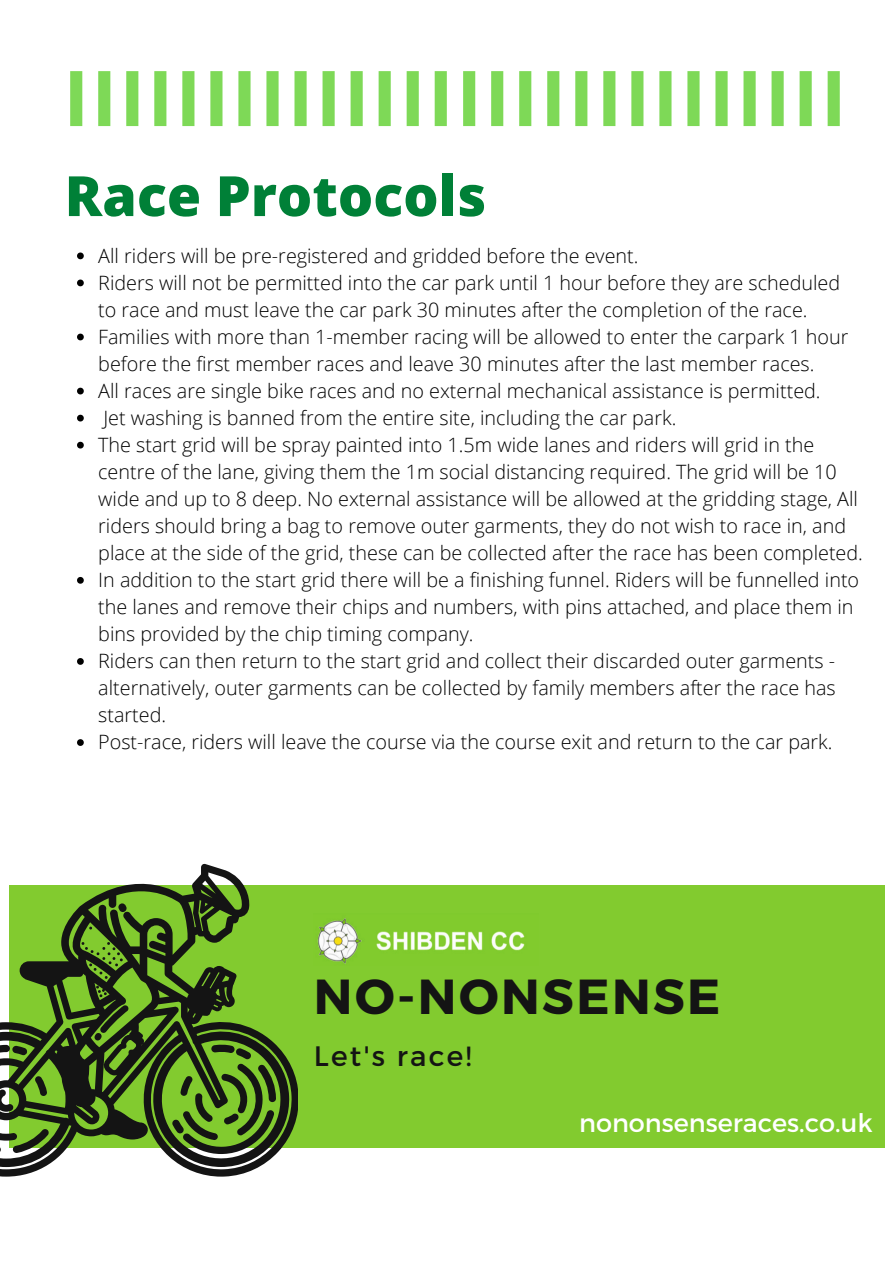
<style>
.page{position:relative;width:894px;height:1264px;background:#fff}
.page>*{position:absolute;margin:0;border:0;box-sizing:border-box;transform-origin:0 0}
.t1{font:800 55.5px "Open Sans";color:#008037}
.t2{font:700 49.2px "Montserrat";letter-spacing:.05em;color:#141414}
.t3{font:28.05px "Montserrat";letter-spacing:.08em;color:#141414}
.t4{font:25.5px "Montserrat";color:#fff}
.t5{font:300 19.8px/27px "Open Sans";color:#000}
</style>
<div class="page">
<div style="left:10px;top:884px;width:875px;height:263px;background:#82cb2f"></div>
<svg style="left:0;top:863px;width:297px;height:313px"></svg>
<svg style="left:0;top:1044px;width:49px;height:109px"></svg>
<svg style="left:96px;top:985px;width:11px;height:12px"></svg>
<svg style="left:82px;top:942px;width:41px;height:36px"></svg>
<svg style="left:70px;top:71px;width:376px;height:55px"></svg>
<svg style="left:463px;top:71px;width:376px;height:55px"></svg>
<img style="left:317px;top:918px;width:208px;height:46px">
<svg style="left:77px;top:252px;width:7px;height:7px"></svg>
<svg style="left:77px;top:279px;width:7px;height:7px"></svg>
<svg style="left:77px;top:333px;width:7px;height:7px"></svg>
<svg style="left:77px;top:388px;width:7px;height:6px"></svg>
<svg style="left:77px;top:415px;width:7px;height:6px"></svg>
<svg style="left:77px;top:442px;width:7px;height:6px"></svg>
<svg style="left:77px;top:577px;width:7px;height:6px"></svg>
<svg style="left:77px;top:658px;width:7px;height:6px"></svg>
<svg style="left:77px;top:739px;width:7px;height:7px"></svg>
<p class="t1" style="left:65px;top:157px;width:423px">Race Protocols</p>
<p class="t5" style="left:98px;top:241px;width:541px">All riders will be pre-registered and gridded before the event.</p>
<p class="t5" style="left:98px;top:268px;width:743px">Riders will not be permitted into the car park until 1 hour before they are scheduled to race and must leave the car park 30 minutes after the completion of the race.</p>
<p class="t5" style="left:98px;top:322px;width:751px">Families with more than 1-member racing will be allowed to enter the carpark 1 hour before the first member races and leave 30 minutes after the last member races.</p>
<p class="t5" style="left:98px;top:376px;width:723px">All races are single bike races and no external mechanical assistance is permitted.</p>
<p class="t5" style="left:103px;top:403px;width:574px">Jet washing is banned from the entire site, including the car park.</p>
<p class="t5" style="left:98px;top:431px;width:766px">The start grid will be spray painted into 1.5m wide lanes and riders will grid in the centre of the lane, giving them the 1m social distancing required. The grid will be 10 wide and up to 8 deep. No external assistance will be allowed at the gridding stage, All riders should bring a bag to remove outer garments, they do not wish to race in, and place at the side of the grid, these can be collected after the race has been completed.</p>
<p class="t5" style="left:98px;top:566px;width:762px">In addition to the start grid there will be a finishing funnel. Riders will be funnelled into the lanes and remove their chips and numbers, with pins attached, and place them in bins provided by the chip timing company.</p>
<p class="t5" style="left:98px;top:647px;width:738px;text-align:justify">Riders can then return to the start grid and collect their discarded outer garments - alternatively, outer garments can be collected by family members after the race has started.</p>
<p class="t5" style="left:98px;top:728px;width:735px">Post-race, riders will leave the course via the course exit and return to the car park.</p>
<p class="t2" style="left:314px;top:964px;width:408px">NO-NONSENSE</p>
<p class="t3" style="left:314px;top:1037px;width:159px">Let's race!</p>
<p class="t4" style="left:579px;top:1106px;width:295px">nononsenseraces.co.uk</p>
</div>
